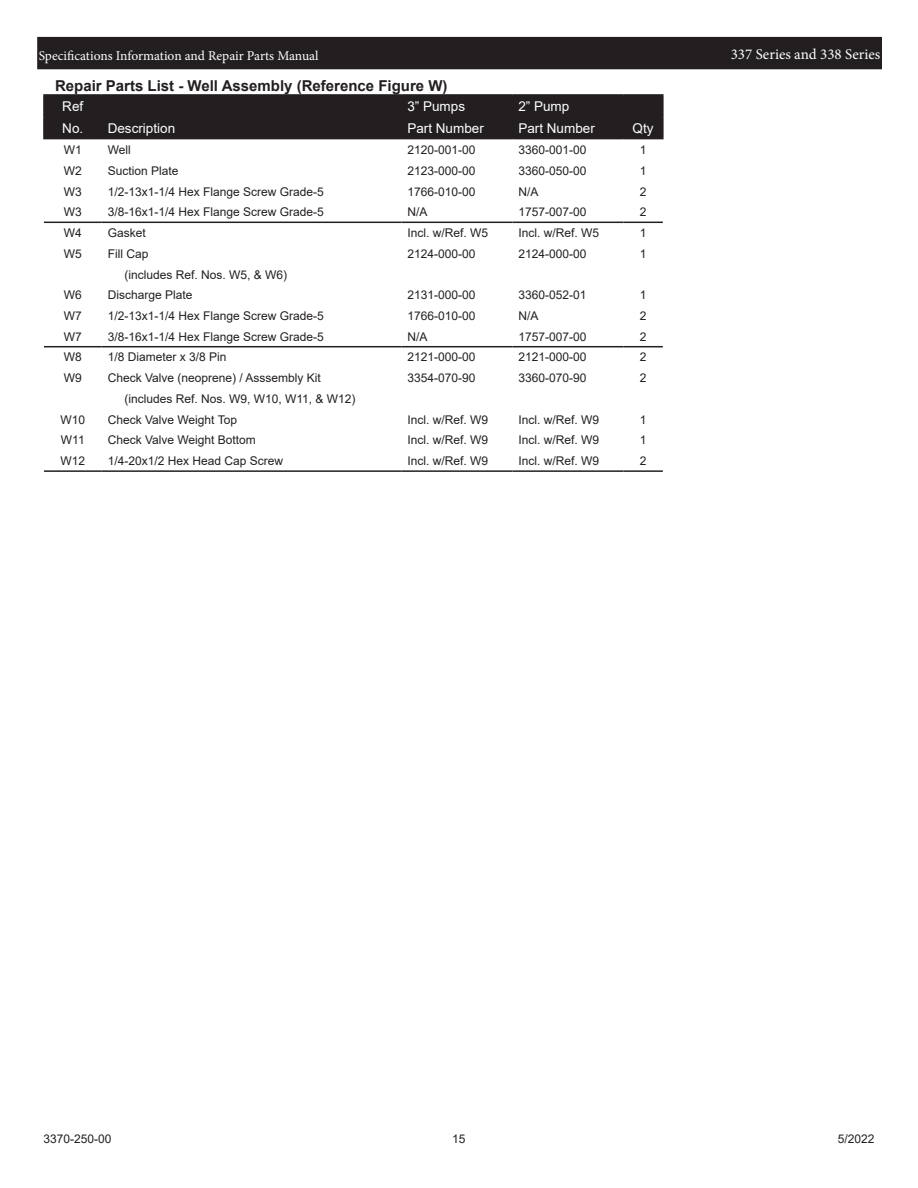
<style>
.page{position:relative;width:918px;height:1188px;background:#fff}
.page>*{position:absolute;margin:0;border:0;box-sizing:border-box;transform-origin:0 0}
.t1{font:700 15px "Arial";color:#231f20}
.t2{font:15px "Minion Pro";color:#fff}
.t3{font:13.5px "Arial";color:#fff}
.t4{font:13.5px "Minion Pro";color:#fff}
.t5{font:12px "Arial";color:#231f20}
</style>
<div class="page">
<div style="left:38px;top:38px;width:843px;height:31px;background:#231f20"></div>
<div style="left:37px;top:37px;width:845px;height:32px;border:2px solid #231f20"></div>
<hr style="left:102px;top:94px;width:299px;height:2px;background:#231f20">
<hr style="left:401px;top:94px;width:111px;height:2px;background:#231f20">
<hr style="left:512px;top:94px;width:111px;height:2px;background:#231f20">
<hr style="left:623px;top:94px;width:41px;height:2px;background:#231f20">
<hr style="left:662px;top:96px;width:2px;height:20px;background:#231f20">
<hr style="left:43px;top:118px;width:2px;height:20px;background:#231f20">
<hr style="left:623px;top:116px;width:41px;height:2px;background:#231f20">
<hr style="left:662px;top:118px;width:2px;height:20px;background:#231f20">
<hr style="left:43px;top:138px;width:59px;height:1px;background:#231f20">
<hr style="left:623px;top:138px;width:41px;height:1px;background:#231f20">
<hr style="left:43px;top:94px;width:59px;height:2px;background:#231f20">
<hr style="left:43px;top:96px;width:2px;height:20px;background:#231f20">
<div style="left:45px;top:96px;width:617px;height:43px;background:#231f20"></div>
<hr style="left:43px;top:116px;width:59px;height:2px;background:#231f20">
<hr style="left:44px;top:222px;width:58px;height:1px;background:#231f20">
<hr style="left:102px;top:222px;width:299px;height:1px;background:#231f20">
<hr style="left:401px;top:222px;width:111px;height:1px;background:#231f20">
<hr style="left:512px;top:222px;width:111px;height:1px;background:#231f20">
<hr style="left:623px;top:222px;width:40px;height:1px;background:#231f20">
<hr style="left:44px;top:346px;width:58px;height:1px;background:#231f20">
<hr style="left:102px;top:346px;width:299px;height:1px;background:#231f20">
<hr style="left:401px;top:346px;width:111px;height:1px;background:#231f20">
<hr style="left:512px;top:346px;width:111px;height:1px;background:#231f20">
<hr style="left:623px;top:346px;width:40px;height:1px;background:#231f20">
<hr style="left:44px;top:470px;width:58px;height:2px;background:#231f20">
<hr style="left:102px;top:470px;width:299px;height:2px;background:#231f20">
<hr style="left:401px;top:470px;width:111px;height:2px;background:#231f20">
<hr style="left:512px;top:470px;width:111px;height:2px;background:#231f20">
<hr style="left:623px;top:470px;width:40px;height:2px;background:#231f20">
<p class="t4" style="left:39px;top:46px;width:281px">Specifications Information and Repair Parts Manual</p>
<p class="t2" style="left:731px;top:44px;width:151px">337 Series and 338 Series</p>
<p class="t1" style="left:55px;top:75px;width:394px">Repair Parts List - Well Assembly (Reference Figure W)</p>
<p class="t3" style="left:62px;top:97px;width:23px">Ref</p>
<p class="t3" style="left:407px;top:97px;width:59px">3” Pumps</p>
<p class="t3" style="left:518px;top:97px;width:53px">2” Pump</p>
<p class="t3" style="left:62px;top:119px;width:23px">No.</p>
<p class="t3" style="left:108px;top:119px;width:69px">Description</p>
<p class="t3" style="left:407px;top:119px;width:78px">Part Number</p>
<p class="t3" style="left:518px;top:119px;width:78px">Part Number</p>
<p class="t3" style="left:633px;top:119px;width:23px">Qty</p>
<p class="t5" style="left:64px;top:142px;width:19px">W1</p>
<p class="t5" style="left:108px;top:142px;width:25px">Well</p>
<p class="t5" style="left:407px;top:142px;width:70px">2120-001-00</p>
<p class="t5" style="left:518px;top:142px;width:70px">3360-001-00</p>
<p class="t5" style="left:640px;top:142px;width:8px">1</p>
<p class="t5" style="left:64px;top:162px;width:19px">W2</p>
<p class="t5" style="left:108px;top:162px;width:72px">Suction Plate</p>
<p class="t5" style="left:407px;top:162px;width:70px">2123-000-00</p>
<p class="t5" style="left:518px;top:162px;width:70px">3360-050-00</p>
<p class="t5" style="left:640px;top:162px;width:8px">1</p>
<p class="t5" style="left:64px;top:183px;width:19px">W3</p>
<p class="t5" style="left:108px;top:183px;width:218px">1/2-13x1-1/4 Hex Flange Screw Grade-5</p>
<p class="t5" style="left:407px;top:183px;width:70px">1766-010-00</p>
<p class="t5" style="left:518px;top:183px;width:22px">N/A</p>
<p class="t5" style="left:640px;top:183px;width:8px">2</p>
<p class="t5" style="left:64px;top:204px;width:19px">W3</p>
<p class="t5" style="left:108px;top:204px;width:218px">3/8-16x1-1/4 Hex Flange Screw Grade-5</p>
<p class="t5" style="left:407px;top:204px;width:22px">N/A</p>
<p class="t5" style="left:518px;top:204px;width:70px">1757-007-00</p>
<p class="t5" style="left:640px;top:204px;width:8px">2</p>
<p class="t5" style="left:64px;top:225px;width:19px">W4</p>
<p class="t5" style="left:108px;top:225px;width:40px">Gasket</p>
<p class="t5" style="left:407px;top:225px;width:82px">Incl. w/Ref. W5</p>
<p class="t5" style="left:518px;top:225px;width:82px">Incl. w/Ref. W5</p>
<p class="t5" style="left:640px;top:225px;width:8px">1</p>
<p class="t5" style="left:64px;top:245px;width:19px">W5</p>
<p class="t5" style="left:108px;top:245px;width:42px">Fill Cap</p>
<p class="t5" style="left:407px;top:245px;width:70px">2124-000-00</p>
<p class="t5" style="left:518px;top:245px;width:70px">2124-000-00</p>
<p class="t5" style="left:640px;top:245px;width:8px">1</p>
<p class="t5" style="left:124px;top:266px;width:164px">(includes Ref. Nos. W5, &amp; W6)</p>
<p class="t5" style="left:64px;top:287px;width:19px">W6</p>
<p class="t5" style="left:108px;top:287px;width:86px">Discharge Plate</p>
<p class="t5" style="left:407px;top:287px;width:70px">2131-000-00</p>
<p class="t5" style="left:518px;top:287px;width:70px">3360-052-01</p>
<p class="t5" style="left:640px;top:287px;width:8px">1</p>
<p class="t5" style="left:64px;top:308px;width:19px">W7</p>
<p class="t5" style="left:108px;top:308px;width:218px">1/2-13x1-1/4 Hex Flange Screw Grade-5</p>
<p class="t5" style="left:407px;top:308px;width:70px">1766-010-00</p>
<p class="t5" style="left:518px;top:308px;width:22px">N/A</p>
<p class="t5" style="left:640px;top:308px;width:8px">2</p>
<p class="t5" style="left:64px;top:328px;width:19px">W7</p>
<p class="t5" style="left:108px;top:328px;width:218px">3/8-16x1-1/4 Hex Flange Screw Grade-5</p>
<p class="t5" style="left:407px;top:328px;width:22px">N/A</p>
<p class="t5" style="left:518px;top:328px;width:70px">1757-007-00</p>
<p class="t5" style="left:640px;top:328px;width:8px">2</p>
<p class="t5" style="left:64px;top:349px;width:19px">W8</p>
<p class="t5" style="left:108px;top:349px;width:120px">1/8 Diameter x 3/8 Pin</p>
<p class="t5" style="left:407px;top:349px;width:70px">2121-000-00</p>
<p class="t5" style="left:518px;top:349px;width:70px">2121-000-00</p>
<p class="t5" style="left:640px;top:349px;width:8px">2</p>
<p class="t5" style="left:64px;top:370px;width:19px">W9</p>
<p class="t5" style="left:108px;top:370px;width:215px">Check Valve (neoprene) / Asssembly Kit</p>
<p class="t5" style="left:407px;top:370px;width:70px">3354-070-90</p>
<p class="t5" style="left:518px;top:370px;width:70px">3360-070-90</p>
<p class="t5" style="left:640px;top:370px;width:8px">2</p>
<p class="t5" style="left:124px;top:390px;width:233px">(includes Ref. Nos. W9, W10, W11, &amp; W12)</p>
<p class="t5" style="left:60px;top:411px;width:26px">W10</p>
<p class="t5" style="left:108px;top:411px;width:131px">Check Valve Weight Top</p>
<p class="t5" style="left:407px;top:411px;width:82px">Incl. w/Ref. W9</p>
<p class="t5" style="left:518px;top:411px;width:82px">Incl. w/Ref. W9</p>
<p class="t5" style="left:640px;top:411px;width:8px">1</p>
<p class="t5" style="left:61px;top:432px;width:25px">W11</p>
<p class="t5" style="left:108px;top:432px;width:150px">Check Valve Weight Bottom</p>
<p class="t5" style="left:407px;top:432px;width:82px">Incl. w/Ref. W9</p>
<p class="t5" style="left:518px;top:432px;width:82px">Incl. w/Ref. W9</p>
<p class="t5" style="left:640px;top:432px;width:8px">1</p>
<p class="t5" style="left:60px;top:453px;width:26px">W12</p>
<p class="t5" style="left:108px;top:453px;width:177px">1/4-20x1/2 Hex Head Cap Screw</p>
<p class="t5" style="left:407px;top:453px;width:82px">Incl. w/Ref. W9</p>
<p class="t5" style="left:518px;top:453px;width:82px">Incl. w/Ref. W9</p>
<p class="t5" style="left:640px;top:453px;width:8px">2</p>
<p class="t5" style="left:44px;top:1131px;width:70px">3370-250-00</p>
<p class="t5" style="left:452px;top:1131px;width:15px">15</p>
<p class="t5" style="left:838px;top:1131px;width:38px">5/2022</p>
</div>
